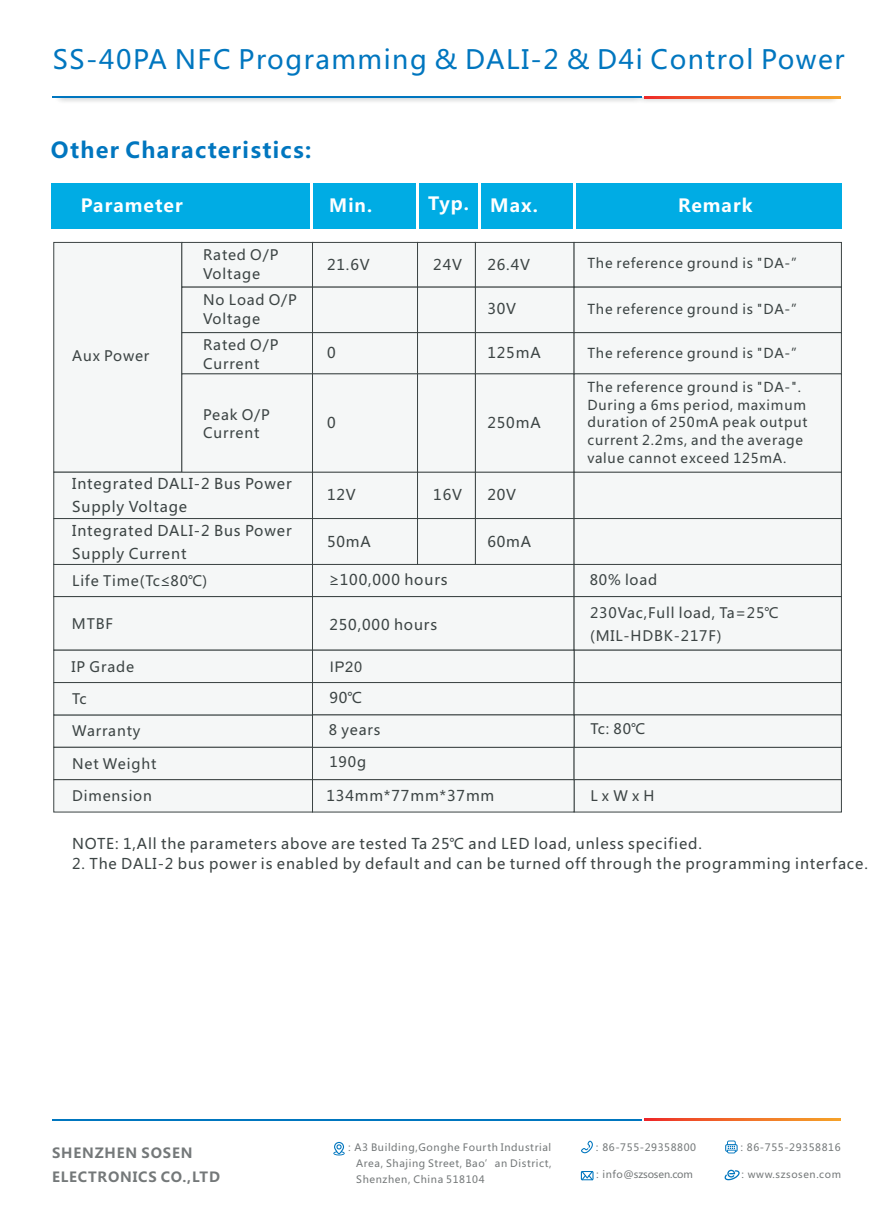
<style>
.page{position:relative;width:893px;height:1212px;background:#fff}
.page>*{position:absolute;margin:0;border:0;box-sizing:border-box;transform-origin:0 0}
.t1{font:26.25px "Microsoft Ya Hei";letter-spacing:.06em;color:#0076bf}
.t2{font:700 21.75px "Microsoft Ya Hei";letter-spacing:.06em;color:#0076bf}
.t3{font:700 18px "Microsoft Ya Hei";letter-spacing:.06em;color:#fff}
.t4{font:14.7px/23.2px "Microsoft Ya Hei";letter-spacing:.06em;color:#3c4444}
.t5{font:14.7px "Arial";color:#3c4444}
.t6{font:14.25px/18.8px "Microsoft Ya Hei";letter-spacing:.06em;color:#3c4444}
.t7{font:700 13.8px/24px "Microsoft Ya Hei";letter-spacing:.06em;color:#747879}
.t8{font:13.5px/17.7px "Microsoft Ya Hei";letter-spacing:.06em;color:#3c4444}
.t9{font:10.05px/15.9px "Microsoft Ya Hei";letter-spacing:.06em;color:#747879;text-align:justify}
.t10{font:10.05px "Microsoft Ya Hei";letter-spacing:-.015em;color:#747879}
.t11{font:9.9px "Microsoft Ya Hei";letter-spacing:.06em;color:#747879}
</style>
<div class="page">
<img style="left:58px;top:98px;width:782px;height:4px">
<hr style="left:53px;top:97px;width:589px;height:1px;background:#0076bf">
<svg style="left:644px;top:97px;width:196px;height:1px"></svg>
<svg style="left:333px;top:1142px;width:12px;height:13px"></svg>
<svg style="left:581px;top:1140px;width:12px;height:13px"></svg>
<svg style="left:725px;top:1140px;width:13px;height:13px"></svg>
<svg style="left:724px;top:1170px;width:16px;height:10px"></svg>
<svg style="left:581px;top:1171px;width:12px;height:9px"></svg>
<hr style="left:53px;top:1119px;width:589px;height:1px;background:#0076bf">
<svg style="left:644px;top:1119px;width:196px;height:1px"></svg>
<div style="left:51px;top:184px;width:791px;height:45px;background:#00ace4"></div>
<hr style="left:310px;top:184px;width:2px;height:45px;background:#fff">
<hr style="left:416px;top:184px;width:3px;height:45px;background:#fff">
<hr style="left:479px;top:184px;width:2px;height:45px;background:#fff">
<hr style="left:573px;top:184px;width:3px;height:45px;background:#fff">
<div style="left:53px;top:596px;width:260px;height:55px;background:#f5f7f7"></div>
<div style="left:312px;top:596px;width:262px;height:55px;background:#f5f7f7"></div>
<div style="left:574px;top:596px;width:268px;height:55px;background:#f5f7f7"></div>
<div style="left:574px;top:650px;width:268px;height:33px;background:#f5f7f7;border:1px solid #3c4444"></div>
<div style="left:312px;top:650px;width:262px;height:33px;background:#f5f7f7;border:1px solid #3c4444"></div>
<div style="left:53px;top:650px;width:260px;height:33px;background:#f5f7f7;border:1px solid #3c4444"></div>
<div style="left:53px;top:714px;width:260px;height:34px;background:#f5f7f7;border:1px solid #3c4444"></div>
<div style="left:53px;top:747px;width:260px;height:33px;background:#f5f7f7;border:1px solid #3c4444"></div>
<div style="left:312px;top:747px;width:262px;height:33px;background:#f5f7f7"></div>
<div style="left:574px;top:747px;width:268px;height:33px;background:#f5f7f7"></div>
<div style="left:312px;top:682px;width:262px;height:33px;background:#f5f7f7;border:1px solid #3c4444"></div>
<div style="left:574px;top:682px;width:268px;height:33px;background:#f5f7f7;border:1px solid #3c4444"></div>
<div style="left:574px;top:714px;width:268px;height:34px;background:#f5f7f7;border:1px solid #3c4444"></div>
<div style="left:574px;top:779px;width:268px;height:33px;background:#f5f7f7;border:1px solid #3c4444"></div>
<div style="left:312px;top:714px;width:262px;height:34px;background:#f5f7f7;border:1px solid #3c4444"></div>
<div style="left:312px;top:779px;width:262px;height:33px;background:#f5f7f7;border:1px solid #3c4444"></div>
<div style="left:53px;top:779px;width:260px;height:33px;background:#f5f7f7;border:1px solid #3c4444"></div>
<div style="left:53px;top:682px;width:260px;height:33px;background:#f5f7f7;border:1px solid #3c4444"></div>
<div style="left:53px;top:564px;width:260px;height:33px;background:#f5f7f7;border:1px solid #3c4444"></div>
<div style="left:312px;top:564px;width:262px;height:33px;background:#f5f7f7;border:1px solid #3c4444"></div>
<div style="left:574px;top:564px;width:268px;height:33px;background:#f5f7f7;border:1px solid #3c4444"></div>
<div style="left:53px;top:242px;width:129px;height:231px;background:#f5f7f7;border:1px solid #3c4444"></div>
<div style="left:181px;top:242px;width:132px;height:46px;background:#f5f7f7;border:1px solid #3c4444"></div>
<div style="left:475px;top:242px;width:99px;height:46px;background:#f5f7f7;border:1px solid #3c4444"></div>
<div style="left:574px;top:242px;width:268px;height:46px;background:#f5f7f7;border:1px solid #3c4444"></div>
<div style="left:181px;top:287px;width:132px;height:46px;background:#f5f7f7"></div>
<div style="left:475px;top:287px;width:99px;height:46px;background:#f5f7f7"></div>
<div style="left:574px;top:287px;width:268px;height:46px;background:#f5f7f7"></div>
<div style="left:312px;top:242px;width:106px;height:46px;background:#f5f7f7;border:1px solid #3c4444"></div>
<div style="left:417px;top:242px;width:59px;height:46px;background:#f5f7f7;border:1px solid #3c4444"></div>
<div style="left:312px;top:287px;width:106px;height:46px;background:#f5f7f7"></div>
<div style="left:417px;top:287px;width:59px;height:46px;background:#f5f7f7;border:1px solid #3c4444"></div>
<div style="left:181px;top:332px;width:132px;height:42px;background:#f5f7f7;border:1px solid #3c4444"></div>
<div style="left:475px;top:332px;width:99px;height:42px;background:#f5f7f7;border:1px solid #3c4444"></div>
<div style="left:574px;top:332px;width:268px;height:42px;background:#f5f7f7;border:1px solid #3c4444"></div>
<div style="left:312px;top:332px;width:106px;height:42px;background:#f5f7f7;border:1px solid #3c4444"></div>
<div style="left:417px;top:332px;width:59px;height:42px;background:#f5f7f7;border:1px solid #3c4444"></div>
<div style="left:181px;top:373px;width:132px;height:100px;background:#f5f7f7;border:1px solid #3c4444"></div>
<div style="left:475px;top:373px;width:99px;height:100px;background:#f5f7f7;border:1px solid #3c4444"></div>
<div style="left:574px;top:373px;width:268px;height:100px;background:#f5f7f7;border:1px solid #3c4444"></div>
<div style="left:312px;top:373px;width:106px;height:100px;background:#f5f7f7;border:1px solid #3c4444"></div>
<div style="left:417px;top:373px;width:59px;height:100px;background:#f5f7f7;border:1px solid #3c4444"></div>
<div style="left:475px;top:472px;width:99px;height:47px;background:#f5f7f7;border:1px solid #3c4444"></div>
<div style="left:574px;top:472px;width:268px;height:47px;background:#f5f7f7;border:1px solid #3c4444"></div>
<div style="left:312px;top:472px;width:106px;height:47px;background:#f5f7f7;border:1px solid #3c4444"></div>
<div style="left:417px;top:472px;width:59px;height:47px;background:#f5f7f7;border:1px solid #3c4444"></div>
<div style="left:53px;top:472px;width:260px;height:47px;background:#f5f7f7;border:1px solid #3c4444"></div>
<div style="left:475px;top:518px;width:99px;height:47px;background:#f5f7f7;border:1px solid #3c4444"></div>
<div style="left:574px;top:518px;width:268px;height:47px;background:#f5f7f7;border:1px solid #3c4444"></div>
<div style="left:312px;top:518px;width:106px;height:47px;background:#f5f7f7;border:1px solid #3c4444"></div>
<div style="left:417px;top:518px;width:59px;height:47px;background:#f5f7f7;border:1px solid #3c4444"></div>
<div style="left:53px;top:518px;width:260px;height:47px;background:#f5f7f7;border:1px solid #3c4444"></div>
<h1 class="t1" style="left:53px;top:48px;width:793px">SS-40PA NFC Programming &amp; DALI-2 &amp; D4i Control Power</h1>
<h2 class="t2" style="left:51px;top:140px;width:262px">Other Characteristics:</h2>
<p class="t3" style="left:81px;top:197px;width:103px">Parameter</p>
<p class="t3" style="left:329px;top:197px;width:44px">Min.</p>
<p class="t3" style="left:428px;top:196px;width:111px">Typ. Max.</p>
<p class="t3" style="left:678px;top:197px;width:76px">Remark</p>
<p class="t6" style="left:72px;top:347px;width:79px">Aux Power</p>
<p class="t6" style="left:203px;top:246px;width:77px">Rated O/P<br>Voltage</p>
<p class="t4" style="left:433px;top:254px;width:30px">24V</p>
<p class="t6" style="left:203px;top:291px;width:95px">No Load O/P<br>Voltage</p>
<p class="t8" style="left:587px;top:301px;width:219px">The reference ground is "DA-”</p>
<p class="t4" style="left:487px;top:342px;width:55px">125mA</p>
<p class="t8" style="left:587px;top:255px;width:219px">The reference ground is "DA-”</p>
<p class="t4" style="left:327px;top:254px;width:44px">21.6V</p>
<p class="t4" style="left:487px;top:254px;width:44px">26.4V</p>
<p class="t4" style="left:487px;top:298px;width:30px">30V</p>
<p class="t6" style="left:203px;top:337px;width:77px">Rated O/P<br>Current</p>
<p class="t8" style="left:587px;top:345px;width:219px">The reference ground is "DA-”</p>
<p class="t4" style="left:327px;top:342px;width:10px">0</p>
<p class="t6" style="left:203px;top:406px;width:68px">Peak O/P<br>Current</p>
<p class="t4" style="left:327px;top:412px;width:10px">0</p>
<p class="t4" style="left:487px;top:412px;width:55px">250mA</p>
<p class="t8" style="left:587px;top:379px;width:222px">The reference ground is "DA-".<br>During a 6ms period, maximum duration of 250mA peak output current 2.2ms, and the average value cannot exceed 125mA.</p>
<p class="t4" style="left:72px;top:473px;width:221px">Integrated DALI-2 Bus Power<br>Supply Voltage</p>
<p class="t4" style="left:72px;top:520px;width:221px">Integrated DALI-2 Bus Power<br>Supply Current</p>
<p class="t4" style="left:327px;top:484px;width:30px">12V</p>
<p class="t4" style="left:433px;top:484px;width:30px">16V</p>
<p class="t4" style="left:487px;top:484px;width:30px">20V</p>
<p class="t4" style="left:327px;top:531px;width:45px">50mA</p>
<p class="t4" style="left:487px;top:531px;width:45px">60mA</p>
<p class="t6" style="left:72px;top:573px;width:136px">Life Time(Tc≤80℃)</p>
<p class="t4" style="left:329px;top:569px;width:120px">≥100,000 hours</p>
<p class="t6" style="left:590px;top:572px;width:69px">80% load</p>
<p class="t6" style="left:590px;top:603px;width:190px;line-height:22.5px">230Vac,Full load, Ta=25℃ (MIL-HDBK-217F)</p>
<p class="t4" style="left:329px;top:614px;width:109px">250,000 hours</p>
<p class="t5" style="left:330px;top:661px;width:34px">IP20</p>
<p class="t4" style="left:329px;top:687px;width:34px">90℃</p>
<p class="t6" style="left:329px;top:721px;width:53px">8 years</p>
<p class="t6" style="left:329px;top:754px;width:38px">190g</p>
<p class="t4" style="left:326px;top:785px;width:169px">134mm*77mm*37mm</p>
<p class="t6" style="left:72px;top:616px;width:43px">MTBF</p>
<p class="t6" style="left:71px;top:658px;width:64px">IP Grade</p>
<p class="t6" style="left:72px;top:690px;width:16px">Tc</p>
<p class="t6" style="left:72px;top:723px;width:70px">Warranty</p>
<p class="t6" style="left:72px;top:755px;width:86px">Net Weight</p>
<p class="t6" style="left:72px;top:787px;width:81px">Dimension</p>
<p class="t6" style="left:591px;top:721px;width:56px">Tc: 80℃</p>
<p class="t6" style="left:590px;top:788px;width:66px">L x W x H</p>
<p class="t4" style="left:72px;top:833px;width:631px">NOTE: 1,All the parameters above are tested Ta 25℃ and LED load, unless specified.</p>
<p class="t4" style="left:72px;top:853px;width:797px">2. The DALI-2 bus power is enabled by default and can be turned off through the programming interface.</p>
<p class="t7" style="left:52px;top:1142px;width:169px">SHENZHEN SOSEN<br>ELECTRONICS CO.,LTD</p>
<p class="t9" style="left:356px;top:1140px;width:197px;text-indent:-12px">：A3 Building,Gonghe Fourth Industrial Area, Shajing Street, Bao’an District, Shenzhen, China 518104</p>
<p class="t9" style="left:592px;top:1140px;width:105px">：86-755-29358800</p>
<p class="t9" style="left:737px;top:1140px;width:105px">：86-755-29358816</p>
<p class="t10" style="left:592px;top:1170px;width:102px">：info@szsosen.com</p>
<p class="t11" style="left:738px;top:1170px;width:105px">：www.szsosen.com</p>
</div>
